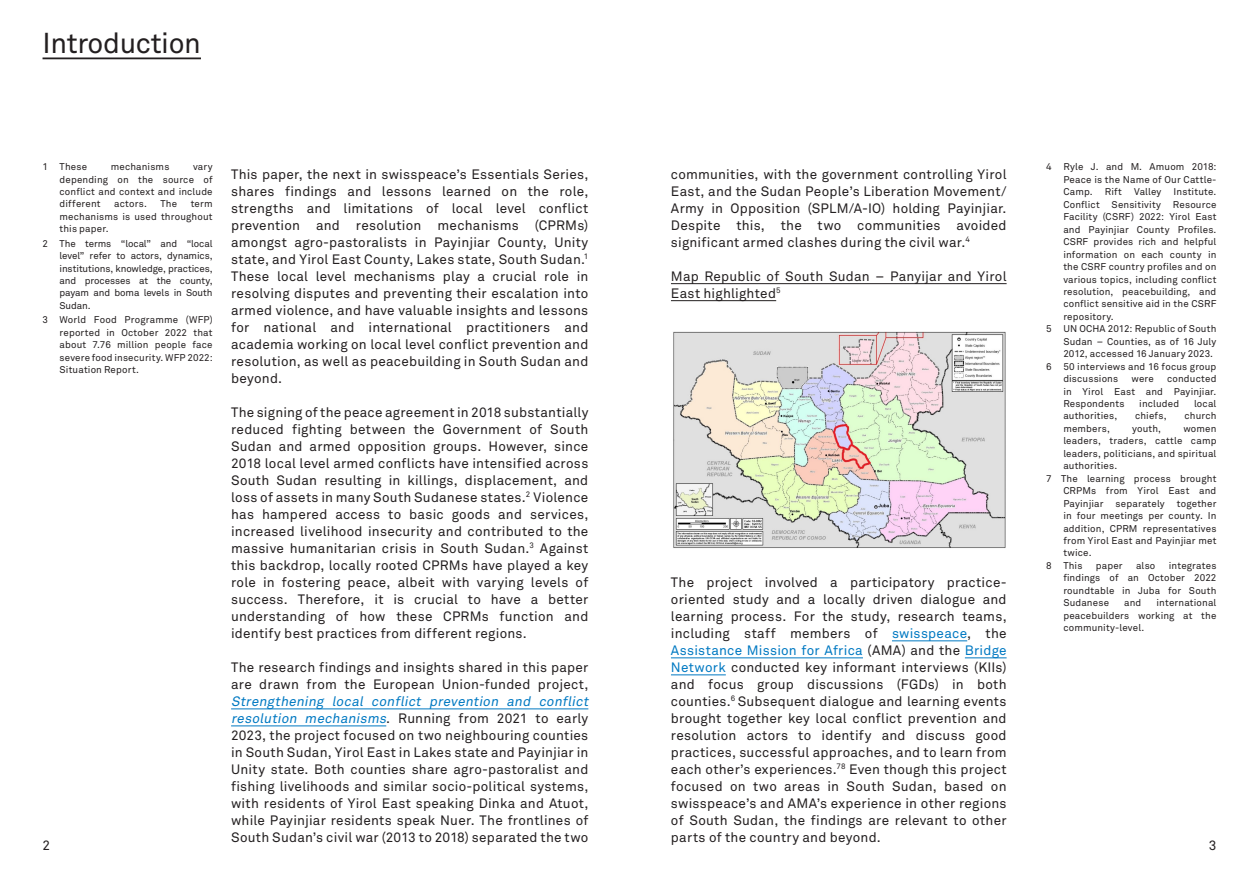
<style>
.page{position:relative;width:1259px;height:893px;background:#fff}
.page>*{position:absolute;margin:0;border:0;box-sizing:border-box;transform-origin:0 0}
._00_Kapiteltitel_gro{font:28.5px "Akkurat Std";letter-spacing:-.01em;color:#231f20}
._03_Grundtext{font:13.5px/17px "Akkurat Std";letter-spacing:.015em;color:#231f20;text-align:justify}
._05_Fussnoten{font:9.75px/12.5px "Akkurat Std";letter-spacing:.015em;color:#231f20;text-align:justify}
.s1{font-style:italic;color:#0079c2}
.s2{color:#0079c2}
</style>
<div class="page">
<hr style="left:43px;top:57px;width:158px;height:2px;background:#231f20">
<hr style="left:231px;top:709px;width:357px;height:1px;background:#0079c2">
<hr style="left:231px;top:726px;width:155px;height:1px;background:#0079c2">
<hr style="left:671px;top:283px;width:335px;height:1px;background:#231f20">
<hr style="left:671px;top:300px;width:105px;height:1px;background:#231f20">
<hr style="left:892px;top:641px;width:75px;height:1px;background:#0079c2">
<hr style="left:671px;top:658px;width:192px;height:1px;background:#0079c2">
<hr style="left:965px;top:658px;width:41px;height:1px;background:#0079c2">
<hr style="left:671px;top:675px;width:55px;height:1px;background:#0079c2">
<img style="left:673px;top:332px;width:333px;height:216px">
<p class="_00_Kapiteltitel_gro" style="left:43px;top:27px;width:160px">Introduction</p>
<p class="_05_Fussnoten" style="left:43px;top:161px;width:46px">1 These</p>
<p class="_05_Fussnoten" style="left:111px;top:161px;width:60px">mechanisms</p>
<p class="_05_Fussnoten" style="left:1063px;top:161px;width:155px;text-indent:-17px">4 Ryle J. and M. Amuom 2018:<br>Peace is the Name of Our Cattle-Camp. Rift Valley Institute.<br>Conflict Sensitivity Resource Facility (CSRF) 2022: Yirol East and Payinjiar County Profiles.<br>CSRF provides rich and helpful information on each county in the CSRF country profiles and on various topics, including conflict resolution, peacebuilding, and conflict sensitive aid in the CSRF repository.</p>
<p class="_05_Fussnoten" style="left:1063px;top:323px;width:155px;text-indent:-17px">5 UN OCHA 2012: Republic of South Sudan – Counties, as of 16 July 2012, accessed 16 January 2023.</p>
<p class="_05_Fussnoten" style="left:1063px;top:360px;width:155px;text-indent:-17px">6 50 interviews and 16 focus group discussions</p>
<p class="_05_Fussnoten" style="left:60px;top:161px;width:155px;text-indent:133px">vary depending on the source of conflict and context and include different</p>
<p class="_03_Grundtext" style="left:231px;top:165px;width:359px">This paper, the next in swisspeace’s Essentials Series, shares findings and lessons learned on the role, strengths and limitations of local level conflict prevention and resolution mechanisms (CPRMs) amongst agro-pastoralists in Payinjiar County, Unity state, and Yirol East County, Lakes state, South Sudan.<sup>1<br></sup>These local level mechanisms play a crucial role in resolving disputes and preventing their escalation into armed violence, and have valuable insights and lessons for national and international practitioners and academia working on local level conflict prevention and resolution, as well as peacebuilding in South Sudan and beyond.</p>
<p class="_03_Grundtext" style="left:231px;top:404px;width:359px">The signing of the peace agreement in 2018 substantially reduced fighting between the Government of South Sudan and armed opposition groups. However, since 2018 local level armed conflicts have intensified across South Sudan resulting in killings, displacement, and loss of assets in many South Sudanese states.<sup>2</sup> Violence has hampered access to basic goods and services, increased livelihood insecurity and contributed to the massive humanitarian crisis in South Sudan.<sup>3</sup> Against this backdrop, locally rooted CPRMs have played a key role in fostering peace, albeit with varying levels of success. Therefore, it is crucial to have a better understanding of how these CPRMs function and identify best practices from different regions.</p>
<p class="_03_Grundtext" style="left:231px;top:659px;width:361px;text-align:left">The research findings and insights shared in this paper are drawn from the European Union-funded project, <span class="s1">Strengthening local conflict prevention and conflict resolution mechanisms</span>. R u n n i n g f ro m 2 0 2 1 t o e a r ly 2023, the project focused on two neighbouring counties in South Sudan, Yirol East in Lakes state and Payinjiar in Unity state. Both counties share agro-pastoralist and fishing livelihoods and similar socio-political systems, with residents of Yirol East speaking Dinka and Atuot, while Payinjiar residents speak Nuer. The frontlines of South Sudan’s civil war (2013 to 2018) separated the two</p>
<p class="_03_Grundtext" style="left:671px;top:165px;width:337px">communities, with the government controlling Yirol East, and the Sudan People’s Liberation Movement/ Army in Opposition (SPLM/A-IO) holding Payinjiar.<br>Despite this, the two communities avoided significant armed clashes during the civil war.<sup>4</sup></p>
<p class="_03_Grundtext" style="left:671px;top:268px;width:337px">Map Republic of South Sudan – Panyijar and Yirol<br>East highlighted<sup>5</sup></p>
<p class="_05_Fussnoten" style="left:114px;top:198px;width:34px">actors.</p>
<p class="_05_Fussnoten" style="left:160px;top:198px;width:18px">The</p>
<p class="_05_Fussnoten" style="left:60px;top:198px;width:155px;text-indent:131px">term mechanisms is used throughout this paper.</p>
<p class="_05_Fussnoten" style="left:60px;top:237px;width:155px;text-indent:-17px">2 The terms “local” and “local level” refer to actors, dynamics, institutions, knowledge, practices, and processes at the county, payam and boma levels in South Sudan.</p>
<p class="_05_Fussnoten" style="left:60px;top:314px;width:155px;text-indent:-17px">3 World Food Programme (WFP) reported in October 2022 that about 7.76 million people face severe food insecurity. WFP 2022:<br>Situation Report.</p>
<p class="_05_Fussnoten" style="left:1063px;top:373px;width:155px;text-indent:104px">conducted in Yirol East and Payinjiar.<br>Respondents</p>
<p class="_05_Fussnoten" style="left:1131px;top:373px;width:24px">were</p>
<p class="_05_Fussnoten" style="left:1139px;top:397px;width:42px">included</p>
<p class="_05_Fussnoten" style="left:1194px;top:397px;width:24px">local</p>
<p class="_05_Fussnoten" style="left:1063px;top:410px;width:55px">authorities,</p>
<p class="_05_Fussnoten" style="left:1135px;top:410px;width:33px">chiefs,</p>
<p class="_05_Fussnoten" style="left:1184px;top:410px;width:33px">church</p>
<p class="_05_Fussnoten" style="left:1063px;top:422px;width:48px">members,</p>
<p class="_05_Fussnoten" style="left:1132px;top:422px;width:31px">youth,</p>
<p class="_05_Fussnoten" style="left:1063px;top:422px;width:155px;text-indent:120px">women leaders, traders, cattle camp leaders, politicians, and spiritual authorities.</p>
<p class="_05_Fussnoten" style="left:1063px;top:472px;width:155px;text-indent:-17px">7 The learning process brought CRPMs from Yirol East and Payinjiar separately together in four meetings per county. In addition, CPRM representatives from Yirol East and Payinjiar met twice.</p>
<p class="_05_Fussnoten" style="left:1046px;top:559px;width:38px">8 This</p>
<p class="_05_Fussnoten" style="left:1095px;top:559px;width:28px">paper</p>
<p class="_05_Fussnoten" style="left:1136px;top:559px;width:21px">also</p>
<p class="_05_Fussnoten" style="left:1063px;top:559px;width:155px;text-indent:105px">integrates findings of an October 2022 roundtable in Juba for South Sudanese</p>
<p class="_03_Grundtext" style="left:671px;top:574px;width:337px">The project involved a participatory practice&shy;oriented study and a locally driven dialogue and learning process. For the study, research teams, including staff members of <span class="s2">swisspeace</span>, the <span class="s2">Assistance Mission for Africa</span> (AMA) and the <span class="s2">Bridge Network</span> conducted key informant interviews (KIIs) and focus group discussions (FGDs) in both counties.<sup>6</sup> Subsequent dialogue and learning events brought together key local conflict prevention and resolution actors to identify and discuss good practices, successful approaches, and to learn from each other’s experiences.<sup>78</sup> Even though this project focused on two areas in South Sudan, based on swisspeace’s and AMA’s experience in other regions of South Sudan, the findings are relevant to other parts of the country and beyond.</p>
<p class="_05_Fussnoten" style="left:1063px;top:597px;width:155px;text-indent:93px">international peacebuilders working at the community-level.</p>
<p class="_05_Fussnoten" style="left:1124px;top:597px;width:19px">and</p>
<p class="_03_Grundtext" style="left:43px;top:837px;width:9px">2</p>
<p class="_03_Grundtext" style="left:1208px;top:837px;width:9px">3</p>
</div>
